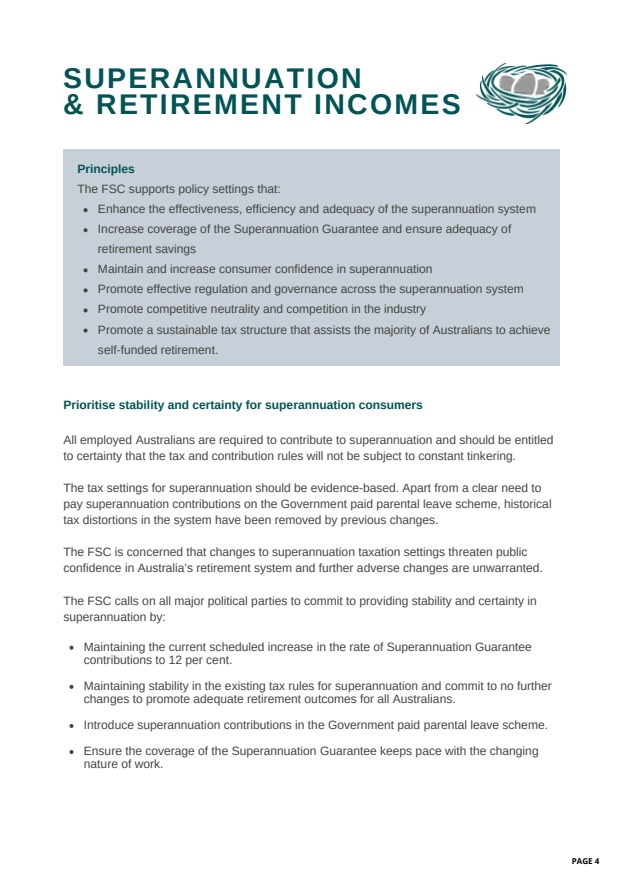
<style>
.page{position:relative;width:630px;height:891px;background:#fff}
.page>*{position:absolute;margin:0;border:0;box-sizing:border-box;transform-origin:0 0}
.t1{font:700 28.4px "Arimo";letter-spacing:.08em;color:#015354}
.t2{font:12px/16px "Arimo";color:#444440}
.t3{font:700 12px "Arimo";color:#015354}
.t4{font:700 8px "Open Sans";color:#000}
</style>
<div class="page">
<img style="left:476px;top:63px;width:91px;height:60px">
<div style="left:63px;top:149px;width:497px;height:217px;background:#c7d0d8"></div>
<svg style="left:69px;top:646px;width:4px;height:4px"></svg>
<svg style="left:69px;top:685px;width:4px;height:4px"></svg>
<svg style="left:69px;top:724px;width:4px;height:4px"></svg>
<svg style="left:69px;top:750px;width:4px;height:4px"></svg>
<svg style="left:84px;top:208px;width:4px;height:4px"></svg>
<svg style="left:84px;top:228px;width:4px;height:4px"></svg>
<svg style="left:84px;top:268px;width:4px;height:4px"></svg>
<svg style="left:84px;top:288px;width:4px;height:4px"></svg>
<svg style="left:84px;top:308px;width:4px;height:4px"></svg>
<svg style="left:84px;top:329px;width:4px;height:4px"></svg>
<p class="t1" style="left:63px;top:62px;width:300px">SUPERANNUATION</p>
<p class="t1" style="left:63px;top:88px;width:399px">&amp; RETIREMENT INCOMES</p>
<p class="t3" style="left:78px;top:162px;width:59px">Principles</p>
<p class="t2" style="left:78px;top:181px;width:205px">The FSC supports policy settings that:</p>
<p class="t2" style="left:98px;top:201px;width:440px">Enhance the effectiveness, efficiency and adequacy of the superannuation system</p>
<p class="t2" style="left:98px;top:219px;width:415px;line-height:20px">Increase coverage of the Superannuation Guarantee and ensure adequacy of retirement savings</p>
<p class="t2" style="left:98px;top:261px;width:336px">Maintain and increase consumer confidence in superannuation</p>
<p class="t2" style="left:98px;top:281px;width:428px">Promote effective regulation and governance across the superannuation system</p>
<p class="t2" style="left:98px;top:301px;width:330px">Promote competitive neutrality and competition in the industry</p>
<p class="t2" style="left:98px;top:319px;width:454px;line-height:20px">Promote a sustainable tax structure that assists the majority of Australians to achieve self-funded retirement.</p>
<p class="t3" style="left:63px;top:398px;width:361px">Prioritise stability and certainty for superannuation consumers</p>
<p class="t2" style="left:63px;top:432px;width:492px">All employed Australians are required to contribute to superannuation and should be entitled to certainty that the tax and contribution rules will not be subject to constant tinkering.</p>
<p class="t2" style="left:63px;top:480px;width:490px">The tax settings for superannuation should be evidence-based. Apart from a clear need to pay superannuation contributions on the Government paid parental leave scheme, historical tax distortions in the system have been removed by previous changes.</p>
<p class="t2" style="left:63px;top:544px;width:481px">The FSC is concerned that changes to superannuation taxation settings threaten public confidence in Australia’s retirement system and further adverse changes are unwarranted.</p>
<p class="t2" style="left:63px;top:592px;width:475px">The FSC calls on all major political parties to commit to providing stability and certainty in superannuation by:</p>
<p class="t2" style="left:84px;top:640px;width:450px;line-height:13.2px">Maintaining the current scheduled increase in the rate of Superannuation Guarantee contributions to 12 per cent.</p>
<p class="t2" style="left:84px;top:679px;width:470px;line-height:13.2px">Maintaining stability in the existing tax rules for superannuation and commit to no further changes to promote adequate retirement outcomes for all Australians.</p>
<p class="t2" style="left:84px;top:717px;width:466px">Introduce superannuation contributions in the Government paid parental leave scheme.</p>
<p class="t2" style="left:84px;top:744px;width:456px;line-height:13.2px">Ensure the coverage of the Superannuation Guarantee keeps pace with the changing nature of work.</p>
<p class="t4" style="left:572px;top:855px;width:29px">PAGE 4</p>
</div>
